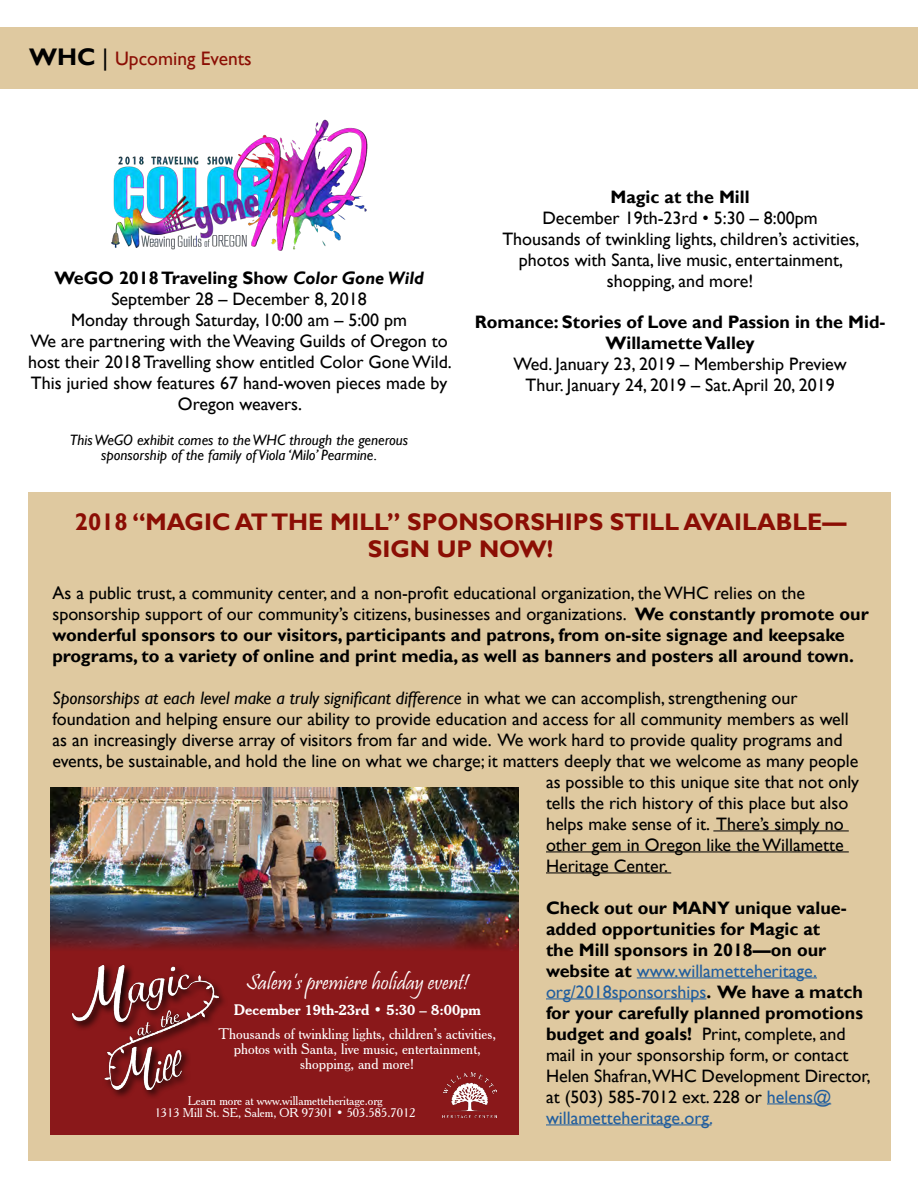
<style>
.page{position:relative;width:918px;height:1188px;background:#fff}
.page>*{position:absolute;margin:0;border:0;box-sizing:border-box;transform-origin:0 0}
.t1{font:700 24px/27px "Gill Sans";color:#8b0e04;text-align:center}
.t2{font:22.35px "Pristina";color:#fff}
.t3{font:19.5px "Gill Sans";color:#8b0e04}
.t4{font:18px/21px "Gill Sans";color:#000;text-align:center}
.t5{font:700 18px/21px "Gill Sans";color:#000}
.t6{font:italic 18px "Gill Sans";color:#000}
.t7{font:italic 15px/15px "Gill Sans";color:#000;text-align:center}
.t8{font:14.85px/14.9px "Cheltenham BT";color:#fff;text-align:center}
.t9{font:700 14.85px "Cheltenham BT";color:#fff}
.t10{font:12.45px/12.5px "Cheltenham BT";color:#fff;text-align:center}
.s1{font-weight:700;font-size:24px;color:#000}
.s2{font-size:24px;color:#000}
.s3{font-weight:700}
.s4{font-weight:700;font-style:italic}
.s5{font-weight:400}
.s6{font-style:normal}
.s7{font-weight:400;color:#215e9e}
</style>
<div class="page">
<div style="left:0;top:27px;width:918px;height:61px;background:#dfc9a0"></div>
<div style="left:28px;top:493px;width:863px;height:668px;background:#dfc9a0"></div>
<hr style="left:713px;top:830px;width:136px;height:1px;background:#000">
<hr style="left:546px;top:851px;width:303px;height:1px;background:#000">
<hr style="left:546px;top:872px;width:125px;height:1px;background:#000">
<hr style="left:637px;top:977px;width:180px;height:1px;background:#215e9e">
<hr style="left:546px;top:998px;width:160px;height:1px;background:#215e9e">
<hr style="left:767px;top:1103px;width:64px;height:1px;background:#215e9e">
<hr style="left:546px;top:1124px;width:165px;height:1px;background:#215e9e">
<img style="left:50px;top:788px;width:469px;height:119px">
<svg style="left:50px;top:907px;width:469px;height:228px;background:#7b1e23"></svg>
<svg style="left:70px;top:964px;width:158px;height:135px;background:#87181a"></svg>
<img style="left:72px;top:966px;width:146px;height:123px">
<img style="left:443px;top:1072px;width:54px;height:45px">
<img style="left:111px;top:120px;width:257px;height:131px">
<p class="t3" style="left:29px;top:47px;width:224px"><span class="s1">WHC</span> <span class="s2">|</span> Upcoming Events</p>
<p class="t4" style="left:28px;top:267px;width:425px"><span class="s3">WeGO 2018 Traveling Show</span> <span class="s4">Color Gone Wild </span>September 28 – December 8, 2018<br>Monday through Saturday, 10:00 am – 5:00 pm<br>We are partnering with the Weaving Guilds of Oregon to host their 2018 Travelling show entitled Color Gone Wild.<br>This juried show features 67 hand-woven pieces made by Oregon weavers.</p>
<p class="t7" style="left:70px;top:432px;width:340px">This WeGO exhibit comes to the WHC through the generous sponsorship of the family of Viola ‘Milo’ Pearmine.</p>
<p class="t5" style="left:611px;top:187px;width:141px">Magic at the Mill</p>
<p class="t4" style="left:502px;top:208px;width:359px">December 19th-23rd • 5:30 – 8:00pm Thousands of twinkling lights, children’s activities, photos with Santa, live music, entertainment, shopping, and more!</p>
<p class="t5" style="left:475px;top:312px;width:412px;text-align:center">Romance: Stories of Love and Passion in the Mid-<br>Willamette Valley</p>
<p class="t4" style="left:514px;top:354px;width:335px">Wed. January 23, 2019 – Membership Preview<br>Thur. January 24, 2019 – Sat. April 20, 2019</p>
<h1 class="t1" style="left:75px;top:509px;width:773px">2018 “MAGIC AT THE MILL” SPONSORSHIPS STILL AVAILABLE—<br>SIGN UP NOW!</h1>
<p class="t5" style="left:52px;top:583px;width:818px"><span class="s5">As a public trust, a community center, and a non-profit educational organization, the WHC relies on the sponsorship support of our community’s citizens, businesses and organizations.</span> We constantly promote our wonderful sponsors to our visitors, participants and patrons, from on-site signage and keepsake programs, to a variety of online and print media, as well as banners and posters all around town.</p>
<p class="t6" style="left:52px;top:687px;width:747px">Sponsorships at each level make a truly significant difference <span class="s6">in what we can accomplish, strengthening our</span></p>
<p class="t4" style="left:52px;top:708px;width:798px">foundation and helping ensure our ability to provide education and access for all community members as well</p>
<p class="t4" style="left:52px;top:729px;width:792px">as an increasingly diverse array of visitors from far and wide. We work hard to provide quality programs and</p>
<p class="t4" style="left:52px;top:750px;width:807px">events, be sustainable, and hold the line on what we charge; it matters deeply that we welcome as many people</p>
<p class="t4" style="left:546px;top:771px;width:314px">as possible to this unique site that not only</p>
<p class="t4" style="left:546px;top:792px;width:304px">tells the rich history of this place but also</p>
<p class="t4" style="left:546px;top:813px;width:299px">helps make sense of it. There’s simply no</p>
<p class="t4" style="left:546px;top:834px;width:299px">other gem in Oregon like the Willamette</p>
<p class="t4" style="left:546px;top:855px;width:124px">Heritage Center.</p>
<p class="t5" style="left:546px;top:898px;width:326px">Check out our MANY unique value&shy;added opportunities for Magic at<br>the Mill sponsors in 2018—on our website at <span class="s7">www.willametteheritage. org/2018sponsorships</span>. We have a match for your carefully planned promotions budget and goals! <span class="s5">Print, complete, and mail in your sponsorship form, or contact Helen Shafran,WHC Development Director, at (503) 585-7012 ext. 228 or</span> <span class="s7">helens@ willametteheritage.org.</span></p>
<p class="t2" style="left:246px;top:970px;width:224px">Salem’s premiere holiday event!</p>
<p class="t8" style="left:219px;top:1026px;width:279px">Thousands of twinkling lights, children’s activities, photos with Santa, live music, entertainment, shopping, and more!</p>
<p class="t10" style="left:155px;top:1094px;width:262px">Learn more at www.willametteheritage.org<br>1313 Mill St. SE, Salem, OR 97301 • 503.585.7012</p>
<p class="t9" style="left:234px;top:1000px;width:249px">December 19th-23rd • 5:30 – 8:00pm</p>
</div>
